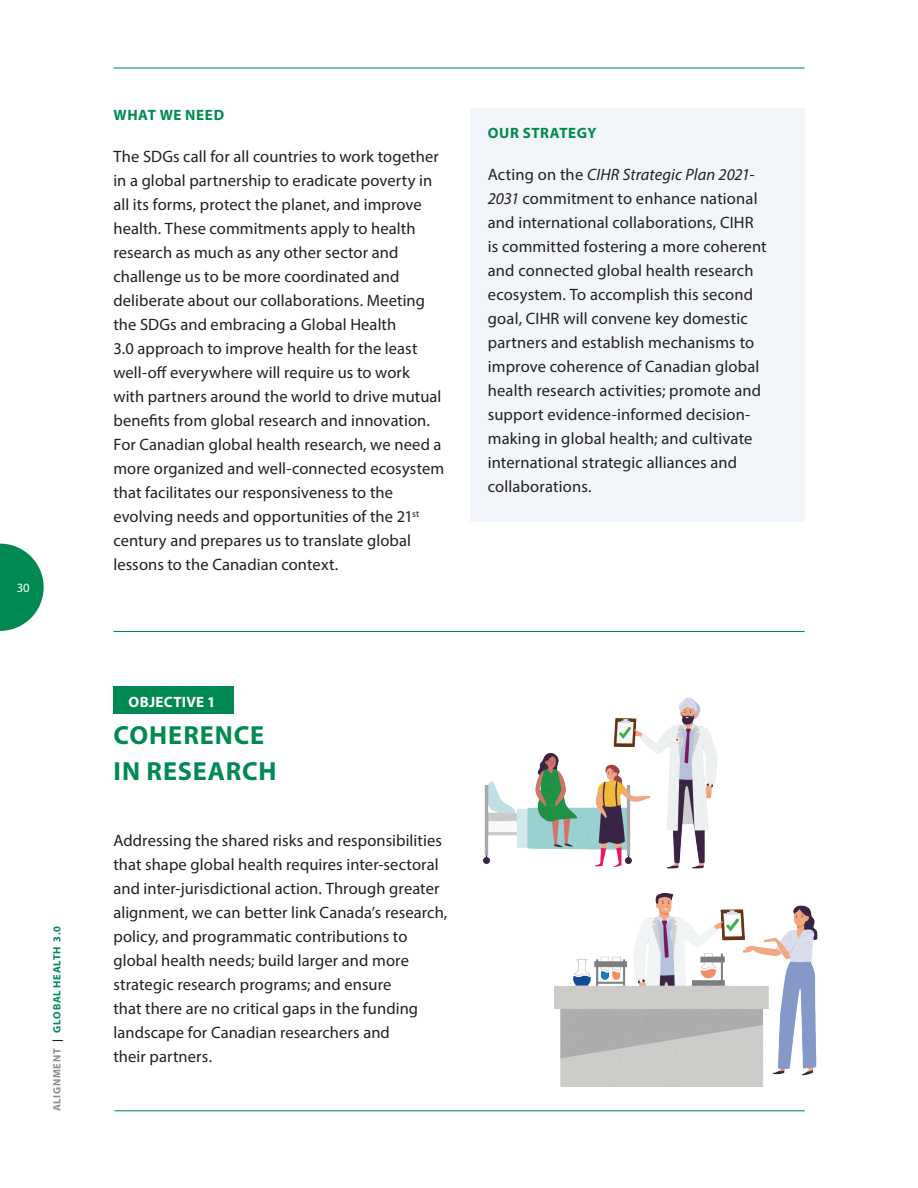
<style>
.page{position:relative;width:918px;height:1188px;background:#fff}
.page>*{position:absolute;margin:0;border:0;box-sizing:border-box;transform-origin:0 0}
.t1{font:700 26.25px/36px "Myriad Pro";letter-spacing:.035em;color:#008a52}
.t2{font:16.5px/24px "Myriad Pro";letter-spacing:.005em;color:#231f20}
.t3{font:italic 16.5px "Myriad Pro";letter-spacing:.005em;color:#231f20}
.t4{font:700 15px "Myriad Pro";letter-spacing:.04em;color:#008a52}
.t5{font:700 15px "Myriad Pro";letter-spacing:.025em;color:#fff}
.t6{font:12.75px "Myriad Pro";color:#fff}
.t7{font:700 10.5px "Myriad Pro";letter-spacing:.065em;color:#008a52}
.s1{color:#8b8d90}
.s2{color:#231f20}
.s3{font-style:normal}
.s4{font-style:italic}
</style>
<div class="page">
<div style="left:470px;top:108px;width:335px;height:414px;background:#f2f5fa"></div>
<img style="left:484px;top:698px;width:233px;height:170px">
<img style="left:555px;top:893px;width:262px;height:194px">
<svg style="left:0;top:544px;width:44px;height:87px"></svg>
<hr style="left:113px;top:68px;width:692px;height:1px;background:#008a52">
<hr style="left:114px;top:1110px;width:691px;height:1px;background:#008a52">
<div style="left:113px;top:686px;width:121px;height:28px;background:#008a52"></div>
<hr style="left:113px;top:631px;width:692px;height:1px;background:#008a52">
<p class="t6" style="left:17px;top:580px;width:15px">30</p>
<p class="t7" style="left:50px;top:1111px;width:186px;rotate:-90deg"><span class="s1">ALIGNMENT</span> <span class="s2">|</span> GLOBAL HEALTH 3.0</p>
<h4 class="t4" style="left:114px;top:105px;width:112px">WHAT WE NEED</h4>
<p class="t2" style="left:113px;top:144px;width:332px">The SDGs call for all countries to work together in a global partnership to eradicate poverty in all its forms, protect the planet, and improve health. These commitments apply to health research as much as any other sector and challenge us to be more coordinated and deliberate about our collaborations. Meeting the SDGs and embracing a Global Health<br>3.0 approach to improve health for the least well-off everywhere will require us to work with partners around the world to drive mutual benefits from global research and innovation.<br>For Canadian global health research, we need a more organized and well-connected ecosystem that facilitates our responsiveness to the evolving needs and opportunities of the 21<sup>st </sup>century and prepares us to translate global lessons to the Canadian context.</p>
<h4 class="t4" style="left:488px;top:123px;width:110px">OUR STRATEGY</h4>
<p class="t3" style="left:488px;top:164px;width:268px"><span class="s3">Acting on the</span> CIHR Strategic Plan 2021-</p>
<p class="t2" style="left:488px;top:186px;width:280px"><span class="s4">2031</span> commitment to enhance national and international collaborations, CIHR is committed fostering a more coherent and connected global health research ecosystem. To accomplish this second goal, CIHR will convene key domestic partners and establish mechanisms to improve coherence of Canadian global health research activities; promote and support evidence-informed decision&shy;making in global health; and cultivate international strategic alliances and collaborations.</p>
<p class="t5" style="left:129px;top:692px;width:88px">OBJECTIVE 1</p>
<p class="t1" style="left:114px;top:716px;width:164px">COHERENCE<br>IN RESEARCH</p>
<p class="t2" style="left:113px;top:828px;width:335px">Addressing the shared risks and responsibilities that shape global health requires inter-sectoral and inter-jurisdictional action. Through greater alignment, we can better link Canada’s research, policy, and programmatic contributions to global health needs; build larger and more strategic research programs; and ensure<br>that there are no critical gaps in the funding landscape for Canadian researchers and<br>their partners.</p>
</div>
